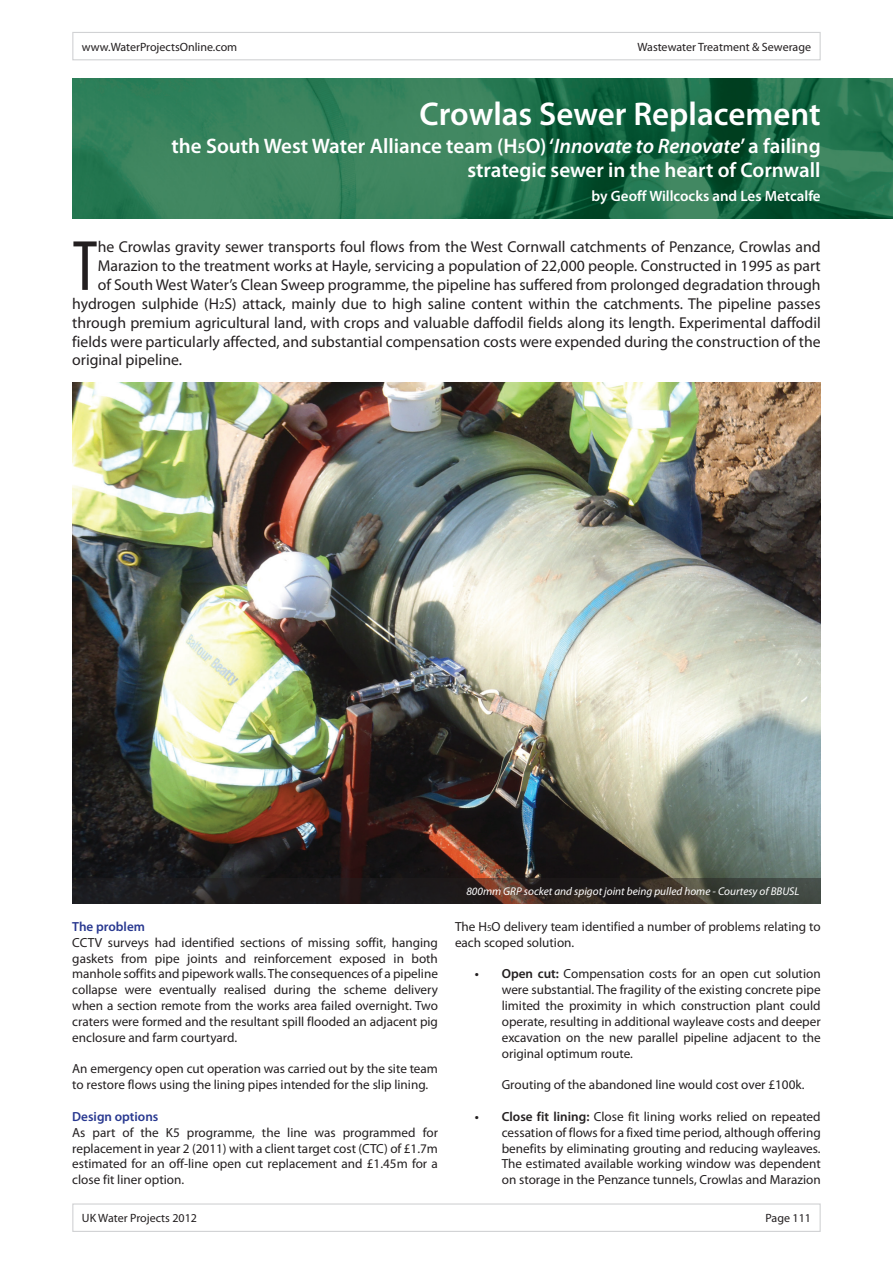
<style>
.page{position:relative;width:893px;height:1263px;background:#fff}
.page>*{position:absolute;margin:0;border:0;box-sizing:border-box;transform-origin:0 0}
.t1{font:condensed 71.85px "Myriad Pro";color:#231f20}
.t2{font:600 33px "Myriad Pro";color:#fff}
.t3{font:600 21px/24px "Myriad Pro";color:#fff;text-align:right}
.t4{font:15.75px "Myriad Pro";color:#231f20}
.t5{font:600 15px "Myriad Pro";color:#fff}
.t6{font:13.2px/15.9px "Myriad Pro";color:#231f20;text-align:justify}
.t7{font:600 13.2px "Myriad Pro";color:#283890}
.t8{font:12px "Myriad Pro";color:#231f20}
.t9{font:italic 11.25px "Myriad Pro";color:#fff}
.s1{font-size:15px}
.s2{font-style:italic}
.s3{font-size:10.5px}
.s4{font-size:9px}
.s5{font-weight:600}
</style>
<div class="page">
<img style="left:72px;top:383px;width:749px;height:495px">
<img style="left:72px;top:79px;width:821px;height:139px">
<svg style="left:72px;top:878px;width:749px;height:26px;background:#2a2624"></svg>
<div style="left:72px;top:32px;width:749px;height:28px;border:1px solid #d1d2d4"></div>
<div style="left:72px;top:1203px;width:749px;height:29px;border:1px solid #d1d2d4"></div>
<p class="t8" style="left:82px;top:39px;width:157px">www.WaterProjectsOnline.com</p>
<p class="t8" style="left:637px;top:39px;width:175px">Wastewater Treatment &amp; Sewerage</p>
<h2 class="t2" style="left:420px;top:93px;width:403px">Crowlas Sewer Replacement</h2>
<h3 class="t3" style="left:171px;top:134px;width:651px">the South West Water Alliance team (H<span class="s1">5</span>O) ‘<span class="s2">Innovate to Renovate</span>’ a failing strategic sewer in the heart of Cornwall</h3>
<p class="t5" style="left:592px;top:187px;width:231px">by Geoff Willcocks and Les Metcalfe</p>
<h1 class="t1" style="left:72px;top:223px;width:27px">T</h1>
<p class="t4" style="left:98px;top:237px;width:724px">he Crowlas gravity sewer transports foul flows from the West Cornwall catchments of Penzance, Crowlas and</p>
<p class="t4" style="left:98px;top:256px;width:725px">Marazion to the treatment works at Hayle, servicing a population of 22,000 people. Constructed in 1995 as part</p>
<p class="t4" style="left:98px;top:275px;width:724px">of South West Water’s Clean Sweep programme, the pipeline has suffered from prolonged degradation through</p>
<p class="t4" style="left:72px;top:294px;width:750px">hydrogen sulphide (H<span class="s3">2</span>S) attack, mainly due to high saline content within the catchments. The pipeline passes</p>
<p class="t4" style="left:72px;top:313px;width:750px">through premium agricultural land, with crops and valuable daffodil fields along its length. Experimental daffodil</p>
<p class="t4" style="left:72px;top:332px;width:750px">fields were particularly affected, and substantial compensation costs were expended during the construction of the</p>
<p class="t4" style="left:72px;top:350px;width:111px">original pipeline.</p>
<p class="t7" style="left:72px;top:918px;width:74px">The problem</p>
<p class="t6" style="left:72px;top:934px;width:367px">CCTV surveys had identified sections of missing soffit, hanging gaskets from pipe joints and reinforcement exposed in both manhole soffits and pipework walls. The consequences of a pipeline collapse were eventually realised during the scheme delivery when a section remote from the works area failed overnight. Two craters were formed and the resultant spill flooded an adjacent pig enclosure and farm courtyard.</p>
<p class="t6" style="left:72px;top:1061px;width:367px">An emergency open cut operation was carried out by the site team to restore flows using the lining pipes intended for the slip lining.</p>
<p class="t7" style="left:72px;top:1108px;width:88px">Design options</p>
<p class="t6" style="left:72px;top:1124px;width:367px">As part of the K5 programme, the line was programmed for replacement in year 2 (2011) with a client target cost (CTC) of £1.7m estimated for an off-line open cut replacement and £1.45m for a close fit liner option.</p>
<p class="t9" style="left:466px;top:884px;width:334px">800mm GRP socket and spigot joint being pulled home - Courtesy of BBUSL</p>
<p class="t6" style="left:455px;top:918px;width:367px">The H<span class="s4">5</span>O delivery team identified a number of problems relating to each scoped solution.</p>
<p class="t6" style="left:502px;top:966px;width:320px;text-indent:-27px"><span class="s5">• Open cut:</span> Compensation costs for an open cut solution were substantial. The fragility of the existing concrete pipe limited the proximity in which construction plant could operate, resulting in additional wayleave costs and deeper excavation on the new parallel pipeline adjacent to the original optimum route.</p>
<p class="t6" style="left:502px;top:1077px;width:304px">Grouting of the abandoned line would cost over £100k.</p>
<p class="t6" style="left:502px;top:1108px;width:320px;text-indent:-27px"><span class="s5">• Close fit lining:</span> Close fit lining works relied on repeated cessation of flows for a fixed time period, although offering benefits by eliminating grouting and reducing wayleaves.<br>The estimated available working window was dependent on storage in the Penzance tunnels, Crowlas and Marazion</p>
<p class="t8" style="left:82px;top:1211px;width:117px">UK Water Projects 2012</p>
<p class="t8" style="left:765px;top:1211px;width:47px">Page 111</p>
</div>
